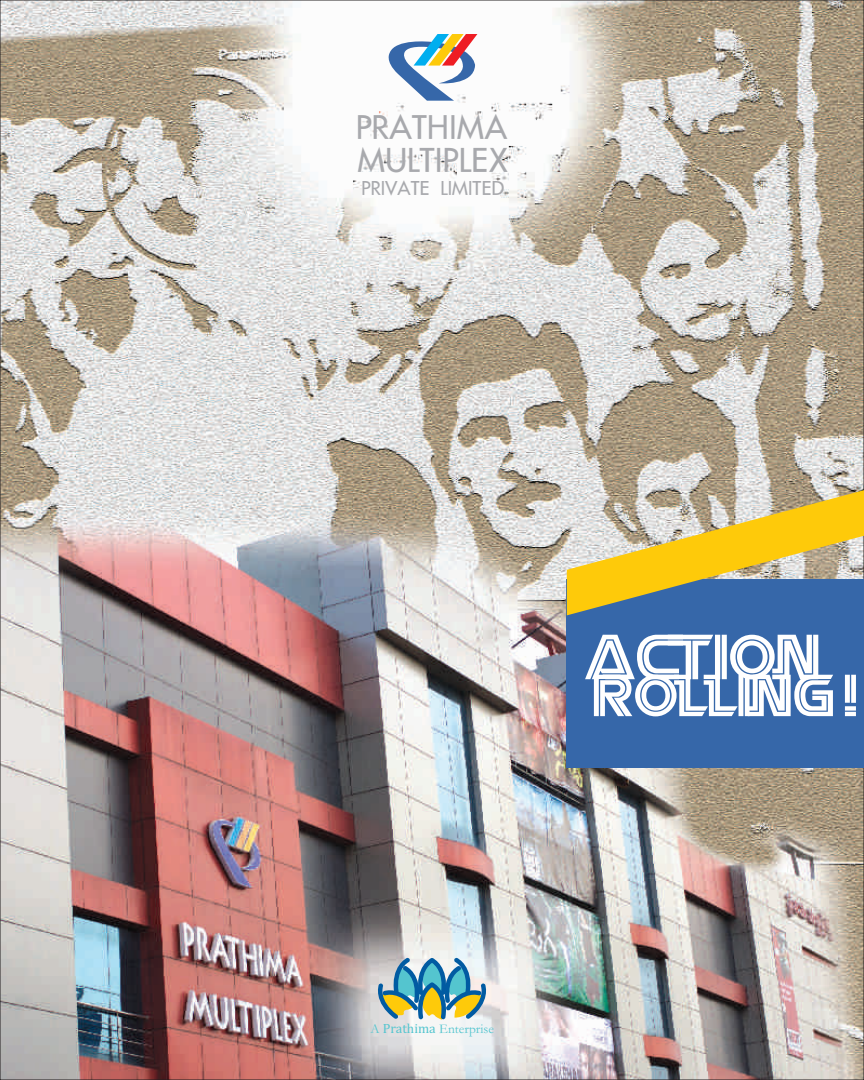
<style>
.page{position:relative;width:864px;height:1080px;background:#fff}
.page>*{position:absolute;margin:0;border:0;box-sizing:border-box;transform-origin:0 0}
.t1{font:55.65px "Battlestar";color:#fff}
.t2{font:51.75px "Battlestar";color:#fff}
.t3{font:100 40.35px "Futura";color:#a8a9ad}
.t4{font:100 40.05px "Futura";color:#a8a9ad}
.t5{font:100 23.55px "Futura";color:#a8a9ad}
.t6{font:13.5px "Garamond";color:#54c5cf}
.s1{font-family:"Cambria"}
</style>
<div class="page">
<img style="left:2px;top:2px;width:860px;height:1076px">
<svg style="left:384px;top:34px;width:93px;height:67px"></svg>
<div style="left:567px;top:579px;width:297px;height:189px;background:#3667a9"></div>
<svg style="left:567px;top:490px;width:297px;height:125px"></svg>
<svg style="left:373px;top:958px;width:118px;height:62px;background:#96b5ac"></svg>
<h3 class="t4" style="left:356px;top:113px;width:153px">PRATHIMA</h3>
<h3 class="t3" style="left:358px;top:145px;width:152px">MULTIPLEX</h3>
<h3 class="t5" style="left:362px;top:179px;width:144px">PRIVATE LIMITED</h3>
<h1 class="t1" style="left:585px;top:634px;width:239px">ACTION</h1>
<h2 class="t2" style="left:594px;top:674px;width:304px">ROLLING !</h2>
<p class="t6" style="left:370px;top:1024px;width:125px">A <span class="s1">Prathima</span> Enterprise</p>
</div>
